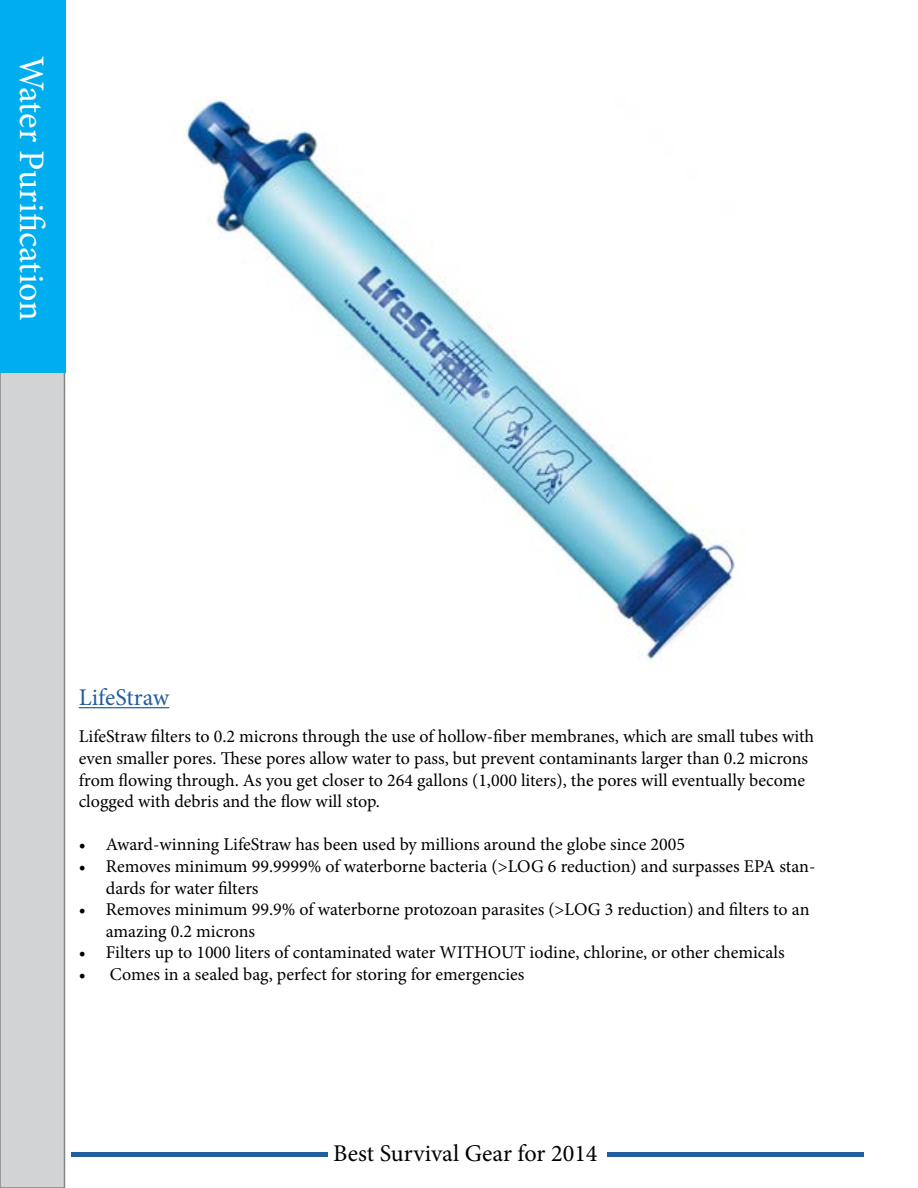
<style>
.page{position:relative;width:918px;height:1188px;background:#fff}
.page>*{position:absolute;margin:0;border:0;box-sizing:border-box;transform-origin:0 0}
.t1{font:36px "Minion Pro";color:#fff}
.t2{font:24px "Minion Pro";color:#000}
.t3{font:24px "Minion Pro";color:#215e9e}
.t4{font:18px/21.6px "Minion Pro";color:#000}
</style>
<div class="page">
<div style="left:0;top:0;width:64px;height:1188px;background:#d2d3d5"></div>
<div style="left:608px;top:1152px;width:256px;height:5px;background:#215e9e"></div>
<div style="left:71px;top:1152px;width:256px;height:5px;background:#215e9e"></div>
<hr style="left:79px;top:707px;width:90px;height:1px;background:#215e9e">
<div style="left:0;top:0;width:66px;height:373px;background:#00aeef"></div>
<img style="left:183px;top:96px;width:552px;height:564px">
<h1 class="t1" style="left:56px;top:56px;width:266px;rotate:90deg">Water Purification</h1>
<h2 class="t3" style="left:79px;top:682px;width:92px">LifeStraw</h2>
<p class="t4" style="left:79px;top:726px;width:737px">LifeStraw filters to 0.2 microns through the use of hollow-fiber membranes, which are small tubes with even smaller pores. These pores allow water to pass, but prevent contaminants larger than 0.2 microns from flowing through. As you get closer to 264 gallons (1,000 liters), the pores will eventually become clogged with debris and the flow will stop.</p>
<p class="t4" style="left:79px;top:834px;width:608px">• Award-winning LifeStraw has been used by millions around the globe since 2005</p>
<p class="t4" style="left:106px;top:855px;width:711px;text-indent:-27px">• Removes minimum 99.9999% of waterborne bacteria (&gt;LOG 6 reduction) and surpasses EPA stan&shy;dards for water filters</p>
<p class="t4" style="left:106px;top:899px;width:705px;text-indent:-27px">• Removes minimum 99.9% of waterborne protozoan parasites (&gt;LOG 3 reduction) and filters to an amazing 0.2 microns</p>
<p class="t4" style="left:79px;top:942px;width:707px">• Filters up to 1000 liters of contaminated water WITHOUT iodine, chlorine, or other chemicals</p>
<p class="t4" style="left:79px;top:963px;width:447px">• Comes in a sealed bag, perfect for storing for emergencies</p>
<h2 class="t2" style="left:333px;top:1138px;width:266px">Best Survival Gear for 2014</h2>
</div>
